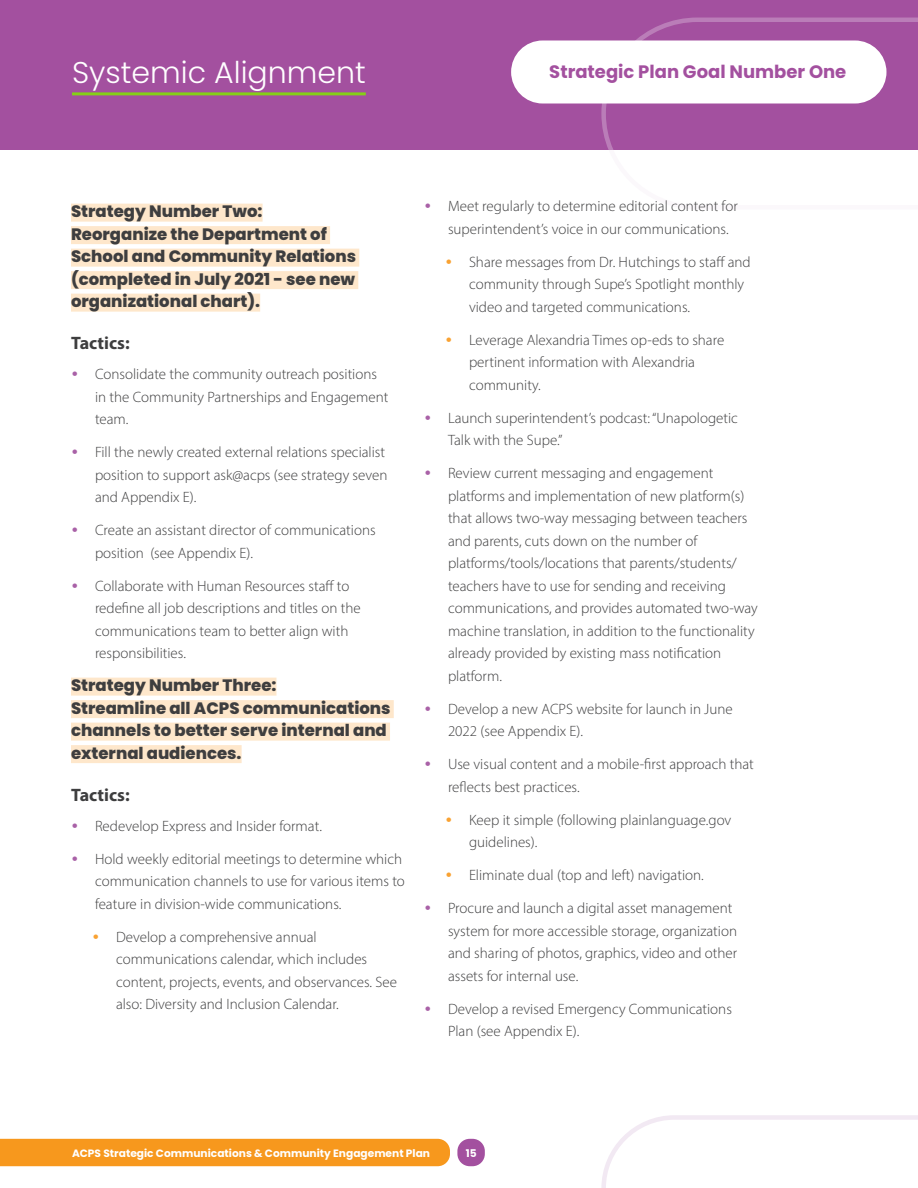
<style>
.page{position:relative;width:918px;height:1188px;background:#fff}
.page>*{position:absolute;margin:0;border:0;box-sizing:border-box;transform-origin:0 0}
.t1{font:300 30px "Poppins";color:#fff}
.t2{font:700 18px "Poppins";color:#a3509f}
.t3{font:700 18px "Myriad Pro";color:#3e3e3f}
.Underline{font:800 16.5px/22.5px "Poppins";color:#3e3e3f}
.t4{font:300 15px/22.5px "Myriad Pro";color:#3e3e3f}
.t5{font:700 10.65px "Poppins";color:#fff}
.s1{font-family:"Gotham";font-weight:700;color:#a961a7}
.s2{font-family:"Gotham";font-weight:700;color:#f9a232}
</style>
<div class="page">
<div style="left:0;top:0;width:918px;height:149px;background:#a3509f"></div>
<svg style="left:601px;top:1115px;width:317px;height:73px"></svg>
<svg style="left:601px;top:18px;width:317px;height:132px"></svg>
<hr style="left:72px;top:92px;width:294px;height:3px;background:#85cf17">
<div style="left:71px;top:204px;width:192px;height:18px;background:#fee7cb"></div>
<div style="left:71px;top:226px;width:259px;height:18px;background:#fee7cb"></div>
<div style="left:71px;top:249px;width:288px;height:18px;background:#fee7cb"></div>
<div style="left:71px;top:271px;width:287px;height:18px;background:#fee7cb"></div>
<div style="left:71px;top:294px;width:189px;height:18px;background:#fee7cb"></div>
<div style="left:71px;top:678px;width:205px;height:18px;background:#fee7cb"></div>
<div style="left:71px;top:700px;width:323px;height:18px;background:#fee7cb"></div>
<div style="left:71px;top:723px;width:319px;height:18px;background:#fee7cb"></div>
<div style="left:71px;top:745px;width:171px;height:18px;background:#fee7cb"></div>
<div style="left:511px;top:40px;width:375px;height:64px;background:#fff;border-radius:32px"></div>
<div style="left:0;top:1139px;width:450px;height:27px;background:#f7981d"></div>
<div style="left:457px;top:1139px;width:28px;height:27px;background:#a3509f;border-radius:12px"></div>
<h1 class="t1" style="left:72px;top:55px;width:295px">Systemic Alignment</h1>
<p class="t2" style="left:549px;top:62px;width:299px">Strategic Plan Goal Number One</p>
<p class="Underline" style="left:71px;top:200px;width:287px">Strategy Number Two:<br>Reorganize the Department of<br>School and Community Relations (completed in July 2021 - see new organizational chart).</p>
<h3 class="t3" style="left:71px;top:331px;width:60px">Tactics:</h3>
<p class="t4" style="left:95px;top:363px;width:295px;text-indent:-24px"><span class="s1">•</span> Consolidate the community outreach positions in the Community Partnerships and Engagement team.</p>
<p class="t4" style="left:95px;top:441px;width:294px;text-indent:-24px"><span class="s1">•</span> Fill the newly created external relations specialist position to support ask@acps (see strategy seven and Appendix E).</p>
<p class="t4" style="left:95px;top:519px;width:282px;text-indent:-24px"><span class="s1">•</span> Create an assistant director of communications position (see Appendix E).</p>
<p class="t4" style="left:95px;top:574px;width:267px;text-indent:-24px"><span class="s1">•</span> Collaborate with Human Resources staff to redefine all job descriptions and titles on the communications team to better align with responsibilities.</p>
<p class="Underline" style="left:71px;top:674px;width:321px">Strategy Number Three:<br>Streamline all ACPS communications channels to better serve internal and external audiences.</p>
<h3 class="t3" style="left:71px;top:783px;width:60px">Tactics:</h3>
<p class="t4" style="left:71px;top:814px;width:252px"><span class="s1">•</span> Redevelop Express and Insider format.</p>
<p class="t4" style="left:95px;top:847px;width:311px;text-indent:-24px"><span class="s1">•</span> Hold weekly editorial meetings to determine which communication channels to use for various items to feature in division-wide communications.</p>
<p class="t4" style="left:116px;top:925px;width:283px;text-indent:-24px"><span class="s2">•</span> Develop a comprehensive annual communications calendar, which includes content, projects, events, and observances. See also: Diversity and Inclusion Calendar.</p>
<p class="t4" style="left:448px;top:195px;width:291px;text-indent:-24px"><span class="s1">•</span> Meet regularly to determine editorial content for superintendent’s voice in our communications.</p>
<p class="t4" style="left:469px;top:250px;width:283px;text-indent:-24px"><span class="s2">•</span> Share messages from Dr. Hutchings to staff and community through Supe’s Spotlight monthly video and targeted communications.</p>
<p class="t4" style="left:469px;top:328px;width:257px;text-indent:-24px"><span class="s2">•</span> Leverage Alexandria Times op-eds to share pertinent information with Alexandria community.</p>
<p class="t4" style="left:448px;top:406px;width:292px;text-indent:-24px"><span class="s1">•</span> Launch superintendent’s podcast: “Unapologetic<br>Talk with the Supe.”</p>
<p class="t4" style="left:448px;top:462px;width:311px;text-indent:-24px"><span class="s1">•</span> Review current messaging and engagement platforms and implementation of new platform(s) that allows two-way messaging between teachers and parents, cuts down on the number of platforms/tools/locations that parents/students/ teachers have to use for sending and receiving communications, and provides automated two-way machine translation, in addition to the functionality already provided by existing mass notification platform.</p>
<p class="t4" style="left:448px;top:697px;width:286px;text-indent:-24px"><span class="s1">•</span> Develop a new ACPS website for launch in June<br>2022 (see Appendix E).</p>
<p class="t4" style="left:448px;top:753px;width:307px;text-indent:-24px"><span class="s1">•</span> Use visual content and a mobile-first approach that reflects best practices.</p>
<p class="t4" style="left:469px;top:808px;width:264px;text-indent:-24px"><span class="s2">•</span> Keep it simple (following plainlanguage.gov guidelines).</p>
<p class="t4" style="left:445px;top:864px;width:260px"><span class="s2">•</span> Eliminate dual (top and left) navigation.</p>
<p class="t4" style="left:448px;top:897px;width:291px;text-indent:-24px"><span class="s1">•</span> Procure and launch a digital asset management system for more accessible storage, organization and sharing of photos, graphics, video and other assets for internal use.</p>
<p class="t4" style="left:448px;top:997px;width:285px;text-indent:-24px"><span class="s1">•</span> Develop a revised Emergency Communications<br>Plan (see Appendix E).</p>
<p class="t5" style="left:72px;top:1147px;width:360px">ACPS Strategic Communications &amp; Community Engagement Plan</p>
<p class="t5" style="left:466px;top:1147px;width:12px">15</p>
</div>
